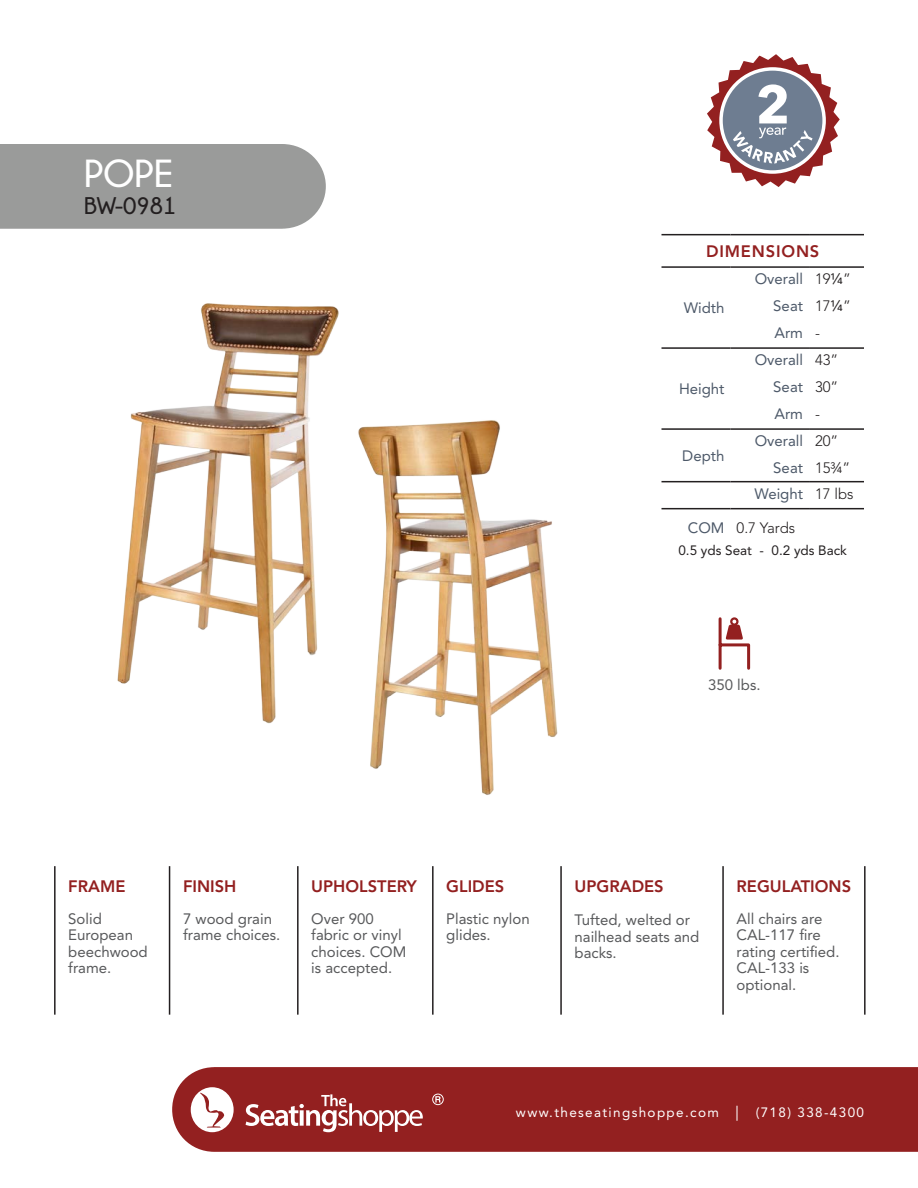
<style>
.page{position:relative;width:918px;height:1188px;background:#fff}
.page>*{position:absolute;margin:0;border:0;box-sizing:border-box;transform-origin:0 0}
.t1{font:700 39px "Champagne&Limousines";color:#fff}
.t2{font:700 24px "Champagne&Limousines";color:#231f20}
.t3{font:800 16.5px "Avenir LT Std";color:#932020}
.t4{font:800 16.5px "Avenir LT Std";letter-spacing:.05em;color:#932020}
.t5{font:15px/16.5px "Avenir LT Std";color:#58595b}
.t6{font:15px/27px "Avenir LT Std";color:#4d5969;text-align:justify}
.t7{font:300 15px "Avenir LT Std";letter-spacing:-.01em;color:#231f20}
.t8{font:13.5px "Avenir LT Std";letter-spacing:.1em;color:#fff}
.t9{font:13.5px "Avenir LT Std";color:#231f20}
.s1{font-weight:300;color:#231f20}
.s2{color:#231f20}
.s3{font-weight:400;color:#4d5969}
.s4{font-size:15px}
</style>
<div class="page">
<div style="left:172px;top:1067px;width:746px;height:85px;background:#932020"></div>
<hr style="left:297px;top:866px;width:2px;height:149px;background:#231f20">
<hr style="left:432px;top:866px;width:2px;height:149px;background:#231f20">
<hr style="left:560px;top:866px;width:2px;height:149px;background:#231f20">
<hr style="left:169px;top:866px;width:1px;height:149px;background:#231f20">
<hr style="left:54px;top:866px;width:2px;height:149px;background:#231f20">
<hr style="left:722px;top:866px;width:2px;height:149px;background:#231f20">
<hr style="left:864px;top:866px;width:2px;height:149px;background:#231f20">
<svg style="left:246px;top:1094px;width:177px;height:38px"></svg>
<svg style="left:191px;top:1087px;width:43px;height:45px"></svg>
<div style="left:0;top:144px;width:326px;height:85px;background:#9a9b9a"></div>
<svg style="left:718px;top:617px;width:33px;height:53px"></svg>
<div style="left:730px;top:617px;width:9px;height:9px;border:2px solid #932020;border-radius:50%"></div>
<div style="left:432px;top:1094px;width:12px;height:11px;border:1px solid #fff;border-radius:50%"></div>
<svg style="left:435px;top:1096px;width:6px;height:7px"></svg>
<svg style="left:707px;top:54px;width:133px;height:133px"></svg>
<img style="left:358px;top:420px;width:200px;height:375px">
<img style="left:117px;top:303px;width:222px;height:421px">
<hr style="left:662px;top:347px;width:69px;height:2px;background:#231f20">
<hr style="left:731px;top:347px;width:78px;height:2px;background:#231f20">
<hr style="left:809px;top:347px;width:55px;height:2px;background:#231f20">
<hr style="left:662px;top:428px;width:69px;height:2px;background:#231f20">
<hr style="left:731px;top:428px;width:78px;height:2px;background:#231f20">
<hr style="left:809px;top:428px;width:55px;height:2px;background:#231f20">
<hr style="left:662px;top:481px;width:69px;height:1px;background:#231f20">
<hr style="left:731px;top:481px;width:78px;height:1px;background:#231f20">
<hr style="left:809px;top:481px;width:55px;height:1px;background:#231f20">
<hr style="left:662px;top:508px;width:69px;height:1px;background:#231f20">
<hr style="left:731px;top:508px;width:78px;height:1px;background:#231f20">
<hr style="left:809px;top:508px;width:55px;height:1px;background:#231f20">
<hr style="left:662px;top:234px;width:69px;height:1px;background:#231f20">
<hr style="left:731px;top:234px;width:78px;height:1px;background:#231f20">
<hr style="left:809px;top:234px;width:55px;height:1px;background:#231f20">
<hr style="left:662px;top:266px;width:69px;height:2px;background:#231f20">
<hr style="left:731px;top:266px;width:78px;height:2px;background:#231f20">
<hr style="left:809px;top:266px;width:55px;height:2px;background:#231f20">
<h1 class="t1" style="left:84px;top:152px;width:91px">POPE</h1>
<h2 class="t2" style="left:84px;top:192px;width:94px">BW-0981</h2>
<p class="t4" style="left:706px;top:242px;width:115px">DIMENSIONS</p>
<p class="t6" style="left:684px;top:295px;width:42px">Width</p>
<p class="t6" style="left:679px;top:376px;width:47px">Height</p>
<p class="t6" style="left:773px;top:266px;width:79px;text-indent:-19px">Overall <span class="s1">19</span><span class="s2">¼</span><span class="s1">” </span>Seat <span class="s1">17</span><span class="s2">¼</span><span class="s1">” </span>Arm <span class="s1">-</span></p>
<p class="t6" style="left:773px;top:347px;width:67px;text-indent:-19px">Overall <span class="s1">43” </span>Seat <span class="s1">30” </span>Arm <span class="s1">-</span></p>
<p class="t6" style="left:773px;top:428px;width:78px;text-indent:-19px">Overall <span class="s1">20”<br></span>Seat <span class="s1">15¾”</span></p>
<p class="t6" style="left:755px;top:480px;width:101px">Weight <span class="s1">17 lbs</span></p>
<p class="t7" style="left:688px;top:519px;width:109px"><span class="s3">COM</span> 0.7 Yards</p>
<p class="t9" style="left:678px;top:542px;width:170px">0.5 yds Seat - 0.2 yds Back</p>
<p class="t6" style="left:682px;top:442px;width:44px">Depth</p>
<p class="t5" style="left:708px;top:676px;width:54px">350 lbs.</p>
<p class="t3" style="left:68px;top:877px;width:59px">FRAME</p>
<p class="t5" style="left:68px;top:910px;width:81px">Solid<br>European beechwood frame.</p>
<p class="t3" style="left:183px;top:877px;width:55px">FINISH</p>
<p class="t5" style="left:183px;top:910px;width:99px">7 wood grain frame choices.</p>
<p class="t3" style="left:311px;top:877px;width:107px">UPHOLSTERY</p>
<p class="t5" style="left:311px;top:910px;width:97px">Over 900 fabric or vinyl choices. COM is accepted.</p>
<p class="t3" style="left:446px;top:877px;width:60px">GLIDES</p>
<p class="t5" style="left:446px;top:910px;width:85px">Plastic nylon glides.</p>
<p class="t3" style="left:575px;top:877px;width:91px">UPGRADES</p>
<p class="t5" style="left:575px;top:912px;width:126px">Tufted, welted or nailhead seats and backs.</p>
<p class="t3" style="left:737px;top:877px;width:116px">REGULATIONS</p>
<p class="t5" style="left:737px;top:910px;width:105px">All chairs are<br>CAL-117 fire rating certified.<br>CAL-133 is optional.</p>
<p class="t8" style="left:516px;top:1104px;width:350px">www.theseatingshoppe.com <span class="s4">|</span> (718) 338-4300</p>
</div>
